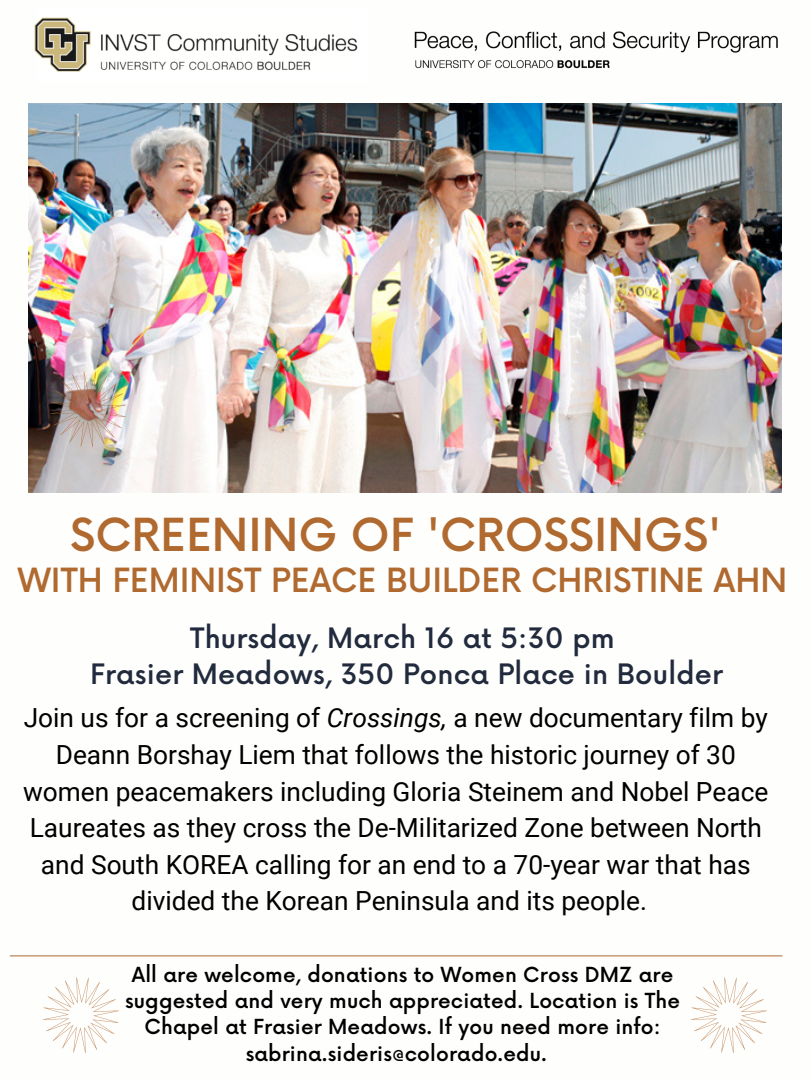
<style>
.page{position:relative;width:810px;height:1080px;background:#fff}
.page>*{position:absolute;margin:0;border:0;box-sizing:border-box;transform-origin:0 0}
.t1{font:500 44.38px "Now";color:#b0692e}
.t2{font:500 32.5px "Now";color:#b0692e}
.t3{font:500 27.44px/36.1px "Now";letter-spacing:.01em;color:#222b3d;text-align:center}
.t4{font:26.31px/36.6px "Roboto";color:#000;text-align:center}
.t5{font:500 20.25px "Now";letter-spacing:.01em;color:#000}
.s1{font-style:italic}
</style>
<div class="page">
<img style="left:28px;top:104px;width:754px;height:388px">
<hr style="left:10px;top:956px;width:772px;height:1px;background:#b0692e">
<img style="left:50px;top:371px;width:76px;height:76px">
<img style="left:34px;top:17px;width:324px;height:55px">
<img style="left:414px;top:31px;width:363px;height:38px">
<svg style="left:43px;top:977px;width:76px;height:76px"></svg>
<svg style="left:691px;top:977px;width:76px;height:76px"></svg>
<h1 class="t1" style="left:70px;top:511px;width:653px">SCREENING OF 'CROSSINGS'</h1>
<p class="t2" style="left:18px;top:563px;width:771px">WITH FEMINIST PEACE BUILDER CHRISTINE AHN</p>
<p class="t3" style="left:90px;top:622px;width:634px">Thursday, March 16 at 5:30 pm<br>Frasier Meadows, 350 Ponca Place in Boulder</p>
<p class="t4" style="left:23px;top:700px;width:747px">Join us for a screening of <span class="s1">Crossings,</span> a new documentary film by Deann Borshay Liem that follows the historic journey of 30 women peacemakers including Gloria Steinem and Nobel Peace Laureates as they cross the De-Militarized Zone between North and South KOREA calling for an end to a 70-year war that has divided the Korean Peninsula and its people.</p>
<p class="t5" style="left:132px;top:964px;width:543px">All are welcome, donations to Women Cross DMZ are</p>
<p class="t5" style="left:125px;top:990px;width:557px">suggested and very much appreciated. Location is The</p>
<p class="t5" style="left:145px;top:1016px;width:518px">Chapel at Frasier Meadows. If you need more info:</p>
<p class="t5" style="left:246px;top:1042px;width:303px">sabrina.sideris@colorado.edu.</p>
</div>
